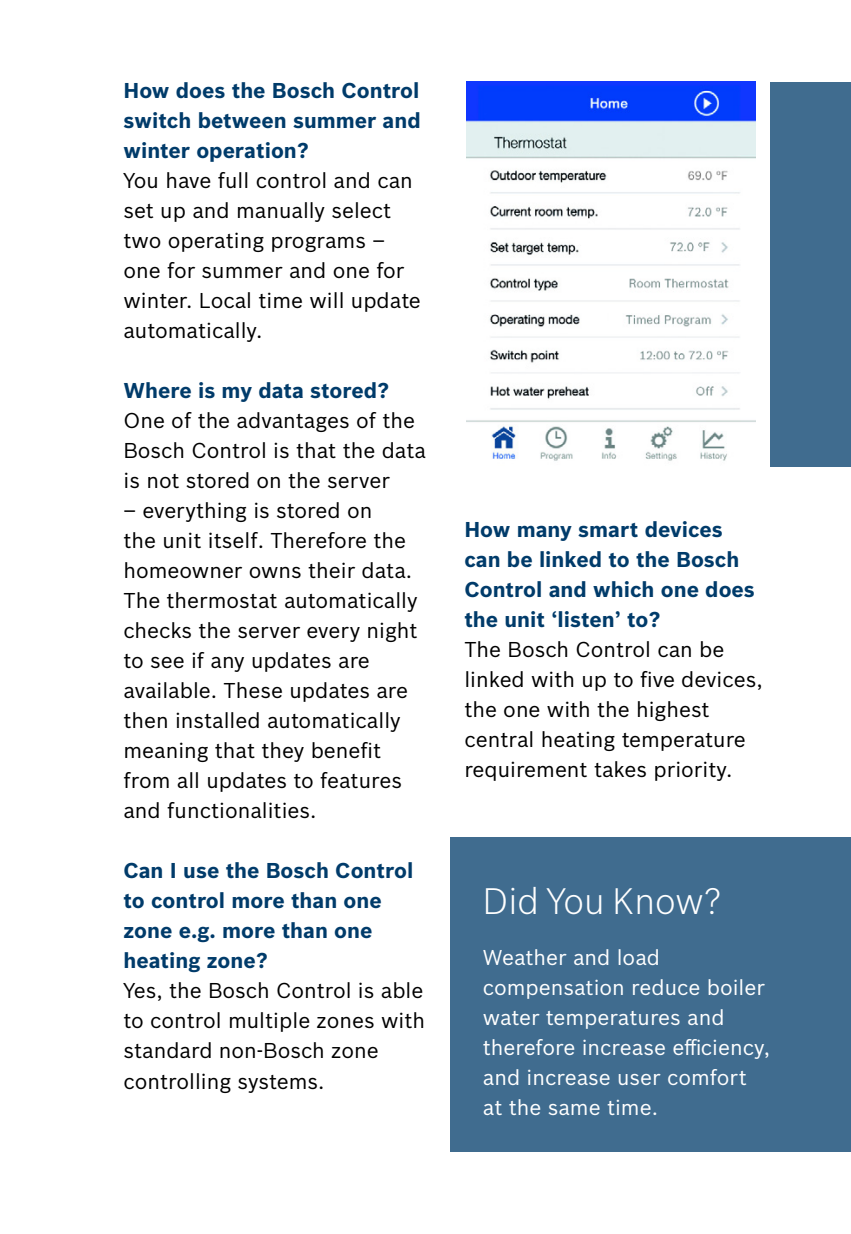
<style>
.page{position:relative;width:851px;height:1234px;background:#fff}
.page>*{position:absolute;margin:0;border:0;box-sizing:border-box;transform-origin:0 0}
.t1{font:300 36px "Bosch Sans";color:#fff}
.t2{font:21px/30px "Bosch Sans";color:#000}
.t3{font:700 21px/30px "Bosch Sans";color:#003b6a}
.t4{font:21px/30px "Bosch Sans";color:#fff}
</style>
<div class="page">
<div style="left:450px;top:837px;width:400px;height:314px;background:#406c8f"></div>
<img style="left:467px;top:82px;width:288px;height:379px">
<div style="left:770px;top:82px;width:80px;height:384px;background:#406c8f"></div>
<p class="t3" style="left:123px;top:74px;width:299px;text-align:justify">How does the Bosch Control switch between summer and winter operation?</p>
<p class="t2" style="left:123px;top:163px;width:299px">You have full control and can set up and manually select two operating programs – one for summer and one for winter. Local time will update automatically.</p>
<p class="t3" style="left:123px;top:374px;width:267px">Where is my data stored?</p>
<p class="t2" style="left:123px;top:404px;width:304px">One of the advantages of the<br>Bosch Control is that the data is not stored on the server</p>
<p class="t2" style="left:123px;top:494px;width:295px">– everything is stored on<br>the unit itself. Therefore the homeowner owns their data.<br>The thermostat automatically checks the server every night to see if any updates are available. These updates are then installed automatically meaning that they benefit from all updates to features and functionalities.</p>
<p class="t3" style="left:123px;top:854px;width:291px">Can I use the Bosch Control to control more than one zone e.g. more than one heating zone?</p>
<p class="t2" style="left:123px;top:974px;width:303px">Yes, the Bosch Control is able to control multiple zones with standard non-Bosch zone controlling systems.</p>
<p class="t3" style="left:464px;top:512px;width:292px">How many smart devices can be linked to the Bosch<br>Control and which one does the unit ‘listen’ to?</p>
<p class="t2" style="left:464px;top:632px;width:300px">The Bosch Control can be linked with up to five devices, the one with the highest central heating temperature requirement takes priority.</p>
<h1 class="t1" style="left:483px;top:875px;width:240px">Did You Know?</h1>
<p class="t4" style="left:483px;top:940px;width:289px">Weather and load compensation reduce boiler water temperatures and therefore increase efficiency, and increase user comfort at the same time.</p>
</div>
